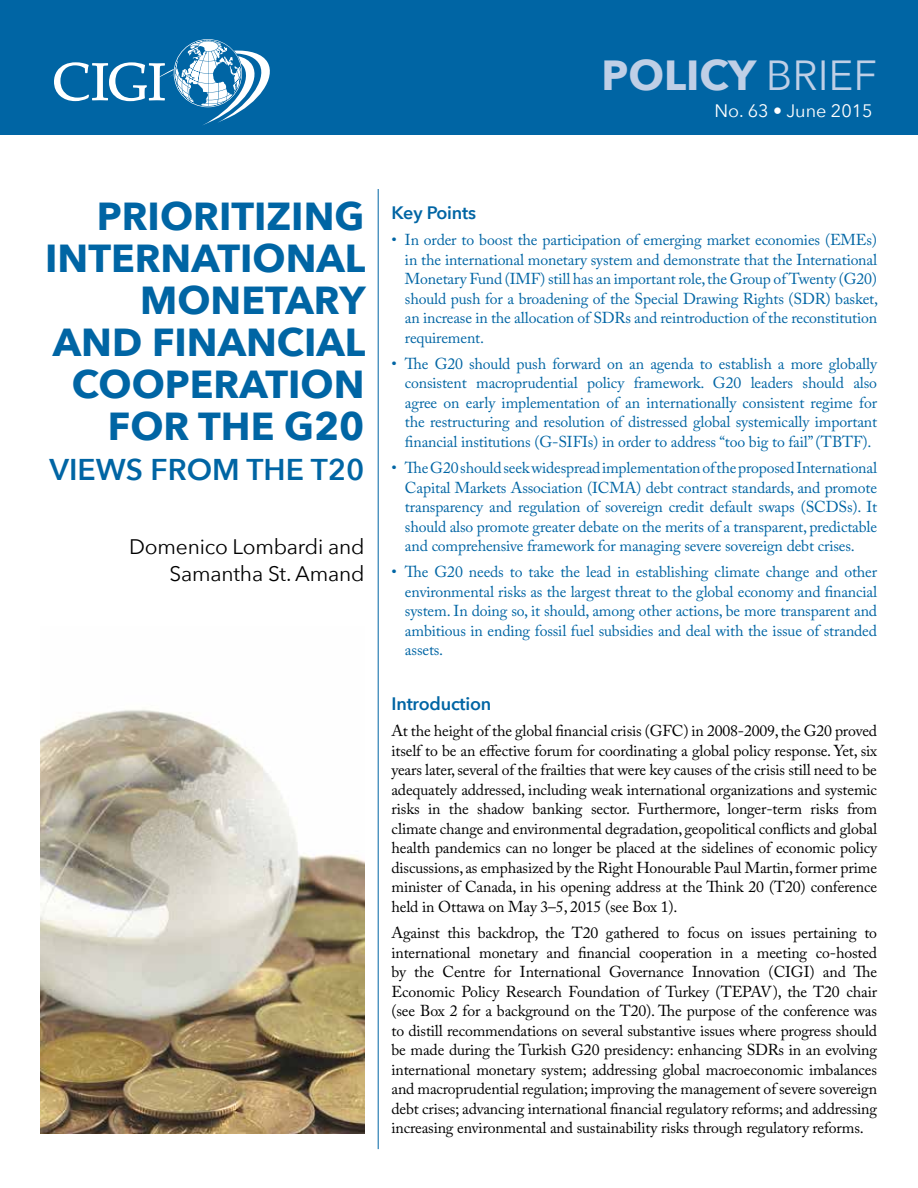
<style>
.page{position:relative;width:918px;height:1188px;background:#fff}
.page>*{position:absolute;margin:0;border:0;box-sizing:border-box;transform-origin:0 0}
.t1{font:700 42px "Avenir Next";color:#bfcfe6}
.t2{font:700 39px/42px "Avenir Next";color:#0065a4;text-align:right}
.t3{font:600 30px "Avenir Next";color:#0065a4}
.t4{font:21px/27px "Avenir Next";letter-spacing:-.01em;color:#000;text-align:right}
.t5{font:600 18px "Avenir Next";letter-spacing:-.01em;color:#0065a4}
.t6{font:18px "Avenir Next";color:#fff}
.t7{font:15.75px/19.5px "Adobe Caslon Pro";letter-spacing:-.01em;color:#000;text-align:justify}
.t8{font:15.75px/19.5px "Adobe Caslon Pro";letter-spacing:-.01em;color:#0065a4;text-align:justify}
.s1{font-weight:400}
</style>
<div class="page">
<div style="left:0;top:0;width:918px;height:135px;background:#0065a4"></div>
<img style="left:40px;top:709px;width:324px;height:425px">
<hr style="left:378px;top:189px;width:1px;height:960px;background:#0065a4">
<svg style="left:54px;top:39px;width:216px;height:86px"></svg>
<h1 class="t1" style="left:601px;top:39px;width:277px">POLICY <span class="s1">BRIEF</span></h1>
<p class="t6" style="left:715px;top:95px;width:160px">No. 63 • June 2015</p>
<h2 class="t2" style="left:45px;top:195px;width:322px">PRIORITIZING<br>INTERNATIONAL<br>MONETARY<br>AND FINANCIAL<br>COOPERATION<br>FOR THE G20</h2>
<h3 class="t3" style="left:49px;top:444px;width:317px">VIEWS FROM THE T20</h3>
<h3 class="t4" style="left:129px;top:532px;width:237px">Domenico Lombardi and<br>Samantha St. Amand</h3>
<p class="t5" style="left:392px;top:197px;width:86px">Key Points</p>
<p class="t8" style="left:405px;top:230px;width:475px;text-indent:-13px">• In order to boost the participation of emerging market economies (EMEs) in the international monetary system and demonstrate that the International Monetary Fund (IMF) still has an important role, the Group of Twenty (G20) should push for a broadening of the Special Drawing Rights (SDR) basket, an increase in the allocation of SDRs and reintroduction of the reconstitution requirement.</p>
<p class="t8" style="left:405px;top:354px;width:474px;text-indent:-13px">• The G20 should push forward on an agenda to establish a more globally consistent macroprudential policy framework. G20 leaders should also agree on early implementation of an internationally consistent regime for the restructuring and resolution of distressed global systemically important financial institutions (G-SIFIs) in order to address “too big to fail” (TBTF).</p>
<p class="t8" style="left:405px;top:458px;width:474px;text-indent:-13px">• The G20 should seek widespread implementation of the proposed International Capital Markets Association (ICMA) debt contract standards, and promote transparency and regulation of sovereign credit default swaps (SCDSs). It should also promote greater debate on the merits of a transparent, predictable and comprehensive framework for managing severe sovereign debt crises.</p>
<p class="t8" style="left:405px;top:562px;width:474px;text-indent:-13px">• The G20 needs to take the lead in establishing climate change and other environmental risks as the largest threat to the global economy and financial system. In doing so, it should, among other actions, be more transparent and ambitious in ending fossil fuel subsidies and deal with the issue of stranded assets.</p>
<p class="t5" style="left:392px;top:688px;width:101px">Introduction</p>
<p class="t7" style="left:392px;top:721px;width:487px">At the height of the global financial crisis (GFC) in 2008-2009, the G20 proved itself to be an effective forum for coordinating a global policy response. Yet, six years later, several of the frailties that were key causes of the crisis still need to be adequately addressed, including weak international organizations and systemic risks in the shadow banking sector. Furthermore, longer-term risks from climate change and environmental degradation, geopolitical conflicts and global health pandemics can no longer be placed at the sidelines of economic policy discussions, as emphasized by the Right Honourable Paul Martin, former prime minister of Canada, in his opening address at the Think 20 (T20) conference held in Ottawa on May 3–5, 2015 (see Box 1).</p>
<p class="t7" style="left:392px;top:923px;width:487px">Against this backdrop, the T20 gathered to focus on issues pertaining to international monetary and financial cooperation in a meeting co-hosted by the Centre for International Governance Innovation (CIGI) and The Economic Policy Research Foundation of Turkey (TEPAV), the T20 chair (see Box 2 for a background on the T20). The purpose of the conference was to distill recommendations on several substantive issues where progress should be made during the Turkish G20 presidency: enhancing SDRs in an evolving international monetary system; addressing global macroeconomic imbalances and macroprudential regulation; improving the management of severe sovereign debt crises; advancing international financial regulatory reforms; and addressing increasing environmental and sustainability risks through regulatory reforms.</p>
</div>
